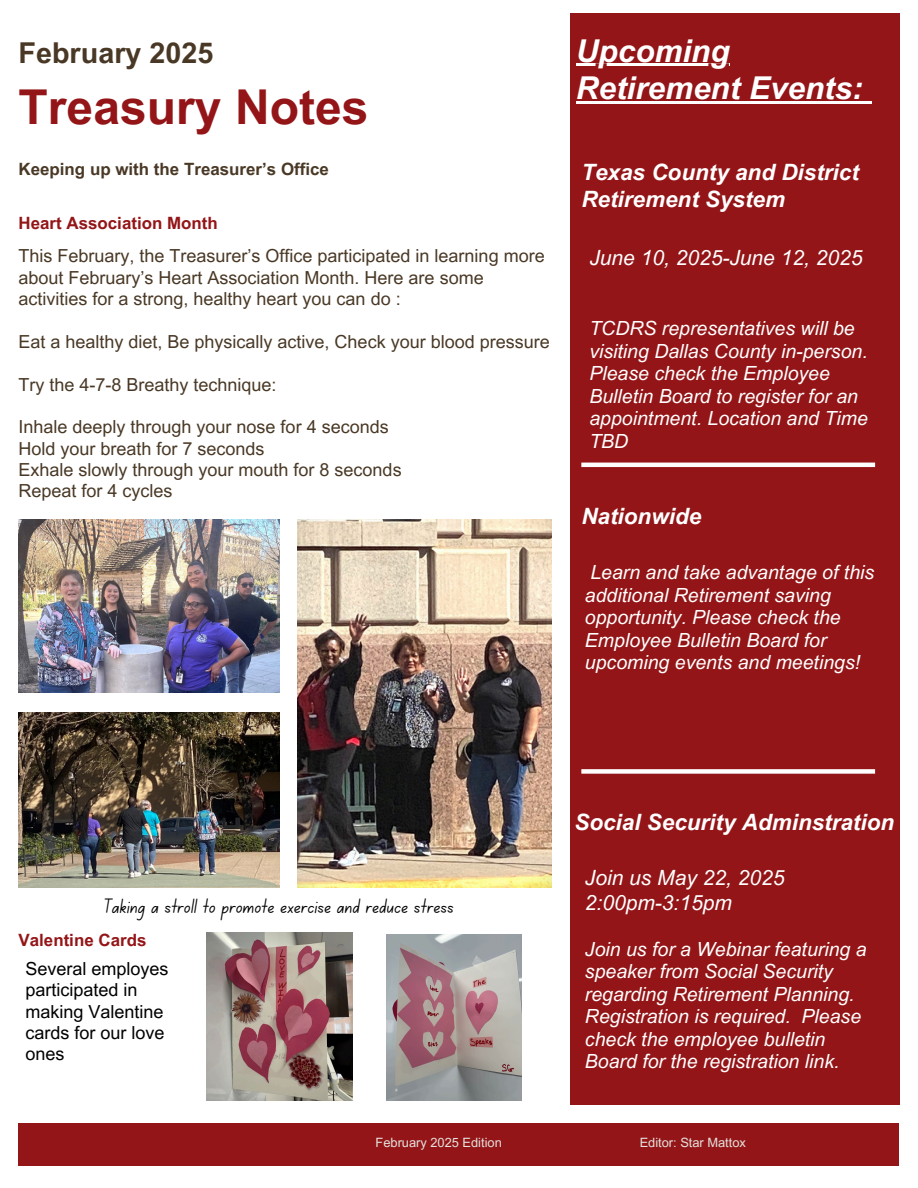
<style>
.page{position:relative;width:918px;height:1188px;background:#fff}
.page>*{position:absolute;margin:0;border:0;box-sizing:border-box;transform-origin:0 0}
.t1{font:700 48.15px "Arial MT Pro";color:#941517}
.t2{font:italic 700 31.5px/37.2px "Arial MT Pro";color:#fff}
.t3{font:700 28.8px "Arial MT Pro";color:#493825}
.t4{font:italic 700 22.5px/27px "Arial MT Pro";color:#fff}
.t5{font:italic 21px/24.8px "Arial MT Pro";color:#fff}
.t6{font:21px "Canva School Font";color:#000}
.t7{font:italic 19.5px/22.5px "Arial MT Pro";color:#fff}
.t8{font:18px/21.3px "Arial MT Pro";color:#493825}
.t9{font:18px/21.3px "Arial MT Pro";color:#000}
.t10{font:700 16.95px "Arial MT Pro";color:#941517}
.t11{font:700 16.95px "Arial MT Pro";color:#493825}
.t12{font:12.9px "Arial MT Pro";color:#e3e2de}
</style>
<div class="page">
<div style="left:570px;top:13px;width:329px;height:1092px;background:#941517"></div>
<div style="left:19px;top:1124px;width:880px;height:42px;background:#941517"></div>
<hr style="left:581px;top:463px;width:294px;height:4px;background:#fff">
<div style="left:581px;top:769px;width:294px;height:5px;background:#fff"></div>
<img style="left:19px;top:520px;width:261px;height:172px">
<img style="left:298px;top:520px;width:254px;height:368px">
<img style="left:19px;top:713px;width:261px;height:174px">
<img style="left:386px;top:934px;width:135px;height:167px">
<img style="left:206px;top:932px;width:147px;height:169px">
<hr style="left:576px;top:64px;width:154px;height:2px;background:#fff">
<hr style="left:576px;top:101px;width:287px;height:2px;background:#fff">
<svg style="left:863px;top:101px;width:9px;height:2px"></svg>
<p class="t3" style="left:19px;top:42px;width:197px">February 2025</p>
<p class="t1" style="left:19px;top:89px;width:352px">Treasury Notes</p>
<p class="t11" style="left:19px;top:163px;width:312px">Keeping up with the Treasurer’s Office</p>
<p class="t10" style="left:19px;top:217px;width:201px">Heart Association Month</p>
<h5 class="t8" style="left:19px;top:248px;width:528px">This February, the Treasurer’s Office participated in learning more about February’s Heart Association Month. Here are some activities for a strong, healthy heart you can do :</h5>
<h5 class="t8" style="left:19px;top:333px;width:533px">Eat a healthy diet, Be physically active, Check your blood pressure</h5>
<h5 class="t8" style="left:19px;top:376px;width:260px">Try the 4-7-8 Breathy technique:</h5>
<p class="t8" style="left:19px;top:419px;width:385px">Inhale deeply through your nose for 4 seconds Hold your breath for 7 seconds<br>Exhale slowly through your mouth for 8 seconds Repeat for 4 cycles</p>
<p class="t2" style="left:576px;top:36px;width:288px">Upcoming<br>Retirement Events:</p>
<p class="t4" style="left:581px;top:162px;width:279px">Texas County and District<br>Retirement System</p>
<p class="t5" style="left:589px;top:247px;width:275px">June 10, 2025-June 12, 2025</p>
<h5 class="t7" style="left:589px;top:320px;width:280px">TCDRS representatives will be visiting Dallas County in-person.<br>Please check the Employee<br>Bulletin Board to register for an appointment. Location and Time<br>TBD</h5>
<p class="t4" style="left:581px;top:506px;width:122px">Nationwide</p>
<p class="t7" style="left:585px;top:564px;width:291px">Learn and take advantage of this additional Retirement saving opportunity. Please check the<br>Employee Bulletin Board for upcoming events and meetings!</p>
<p class="t6" style="left:104px;top:897px;width:351px">Taking a stroll to promote exercise and reduce stress</p>
<h5 class="t10" style="left:19px;top:934px;width:129px">Valentine Cards</h5>
<h5 class="t9" style="left:26px;top:960px;width:145px">Several employes participated in making Valentine cards for our love ones</h5>
<h4 class="t4" style="left:574px;top:811px;width:321px">Social Security Adminstration</h4>
<h5 class="t5" style="left:585px;top:868px;width:201px">Join us May 22, 2025<br>2:00pm-3:15pm</h5>
<p class="t7" style="left:585px;top:940px;width:283px">Join us for a Webinar featuring a speaker from Social Security regarding Retirement Planning.<br>Registration is required. Please check the employee bulletin<br>Board for the registration link.</p>
<h4 class="t12" style="left:376px;top:1137px;width:128px">February 2025 Edition</h4>
<p class="t12" style="left:640px;top:1137px;width:108px">Editor: Star Mattox</p>
</div>
